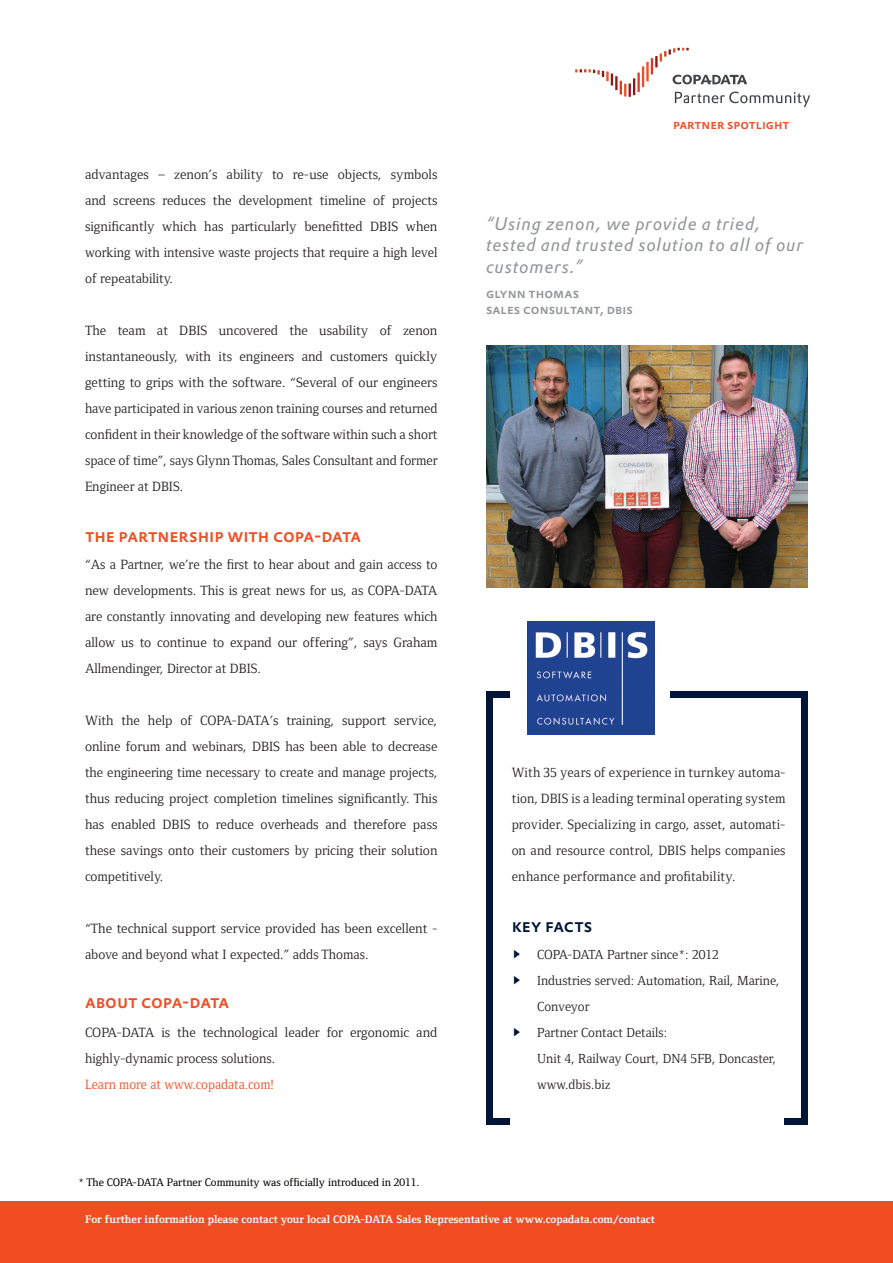
<style>
.page{position:relative;width:893px;height:1263px;background:#fff}
.page>*{position:absolute;margin:0;border:0;box-sizing:border-box;transform-origin:0 0}
.t1{font:500 18.45px "DTL Prokyon TOT Caps";color:#f04d22}
.t2{font:500 18.45px "DTL Prokyon TOT Caps";letter-spacing:.005em;color:#001537}
.t3{font:italic 18px/21.6px "DTL Prokyon TOT";letter-spacing:.04em;color:#939598}
.t4{font:13.8px/26px "Foundry Form Serif";color:#231f20;text-align:justify}
.t5{font:13.8px "Foundry Form Serif";color:#f04d22}
.t6{font:13.5px/26px "Foundry Form Serif";color:#231f20}
.t7{font:500 13.5px/16.2px "DTL Prokyon TOT Caps";letter-spacing:.005em;color:#939598}
.t8{font:500 13.2px "DTL Prokyon TOT Caps";color:#f04d22}
.t9{font:700 11.25px "Foundry Form Serif";color:#fff}
.t10{font:500 11.25px "Foundry Form Serif";color:#040503}
</style>
<div class="page">
<svg style="left:675px;top:92px;width:135px;height:15px"></svg>
<svg style="left:575px;top:69px;width:51px;height:28px"></svg>
<hr style="left:628px;top:83px;width:3px;height:14px;background:#8a1a19">
<svg style="left:633px;top:78px;width:2px;height:17px"></svg>
<hr style="left:637px;top:73px;width:3px;height:19px;background:#d83e26">
<hr style="left:642px;top:66px;width:2px;height:21px;background:#f04d22">
<hr style="left:646px;top:62px;width:3px;height:19px;background:#f04d22">
<svg style="left:651px;top:48px;width:96px;height:36px"></svg>
<img style="left:486px;top:346px;width:322px;height:242px">
<img style="left:528px;top:621px;width:126px;height:114px">
<div style="left:0;top:1202px;width:893px;height:61px;background:#f04d22"></div>
<div style="left:486px;top:696px;width:6px;height:429px;background:#001537"></div>
<div style="left:486px;top:692px;width:24px;height:6px;background:#001537"></div>
<div style="left:486px;top:1119px;width:24px;height:6px;background:#001537"></div>
<div style="left:802px;top:696px;width:6px;height:429px;background:#001537"></div>
<div style="left:784px;top:1119px;width:24px;height:6px;background:#001537"></div>
<div style="left:671px;top:692px;width:137px;height:6px;background:#001537"></div>
<p class="t4" style="left:85px;top:161px;width:354px">advantages – zenon’s ability to re-use objects, symbols and screens reduces the development timeline of projects significantly which has particularly benefitted DBIS when working with intensive waste projects that require a high level of repeatability.</p>
<p class="t4" style="left:85px;top:317px;width:354px">The team at DBIS uncovered the usability of zenon instantaneously, with its engineers and customers quickly getting to grips with the software. “Several of our engineers have participated in various zenon training courses and returned confident in their knowledge of the software within such a short space of time”, says Glynn Thomas, Sales Consultant and former Engineer at DBIS.</p>
<h1 class="t1" style="left:85px;top:524px;width:278px">the partnership with copa-data</h1>
<p class="t4" style="left:85px;top:551px;width:354px">“As a Partner, we’re the first to hear about and gain access to new developments. This is great news for us, as COPA-DATA are constantly innovating and developing new features which allow us to continue to expand our offering”, says Graham Allmendinger, Director at DBIS.</p>
<p class="t4" style="left:85px;top:707px;width:354px">With the help of COPA-DATA’s training, support service, online forum and webinars, DBIS has been able to decrease the engineering time necessary to create and manage projects, thus reducing project completion timelines significantly. This has enabled DBIS to reduce overheads and therefore pass these savings onto their customers by pricing their solution competitively.</p>
<p class="t4" style="left:85px;top:915px;width:354px">“The technical support service provided has been excellent - above and beyond what I expected.” adds Thomas.</p>
<h1 class="t1" style="left:85px;top:989px;width:146px">about copa-data</h1>
<p class="t4" style="left:85px;top:1019px;width:354px">COPA-DATA is the technological leader for ergonomic and highly-dynamic process solutions.</p>
<p class="t5" style="left:85px;top:1076px;width:190px">Learn more at www.copadata.com!</p>
<p class="t10" style="left:79px;top:1176px;width:342px">* The COPA-DATA Partner Community was officially introduced in 2011.</p>
<p class="t8" style="left:673px;top:115px;width:118px">partner spotlight</p>
<h2 class="t3" style="left:486px;top:212px;width:319px">“Using zenon, we provide a tried, tested and trusted solution to all of our customers.”</h2>
<p class="t7" style="left:486px;top:285px;width:148px">glynn thomas<br>sales consultant, dbis</p>
<p class="t4" style="left:512px;top:759px;width:275px">With 35 years of experience in turnkey automa&shy;tion, DBIS is a leading terminal operating system provider. Specializing in cargo, asset, automati&shy;on and resource control, DBIS helps companies enhance performance and profitability.</p>
<h1 class="t2" style="left:512px;top:914px;width:82px">key facts</h1>
<p class="t6" style="left:537px;top:941px;width:244px">COPA-DATA Partner since*: 2012<br>Industries served: Automation, Rail, Marine,<br>Conveyor<br>Partner Contact Details:<br>Unit 4, Railway Court, DN4 5FB, Doncaster, www.dbis.biz</p>
<p class="t9" style="left:85px;top:1213px;width:571px">For further information please contact your local COPA-DATA Sales Representative at www.copadata.com/contact</p>
</div>
